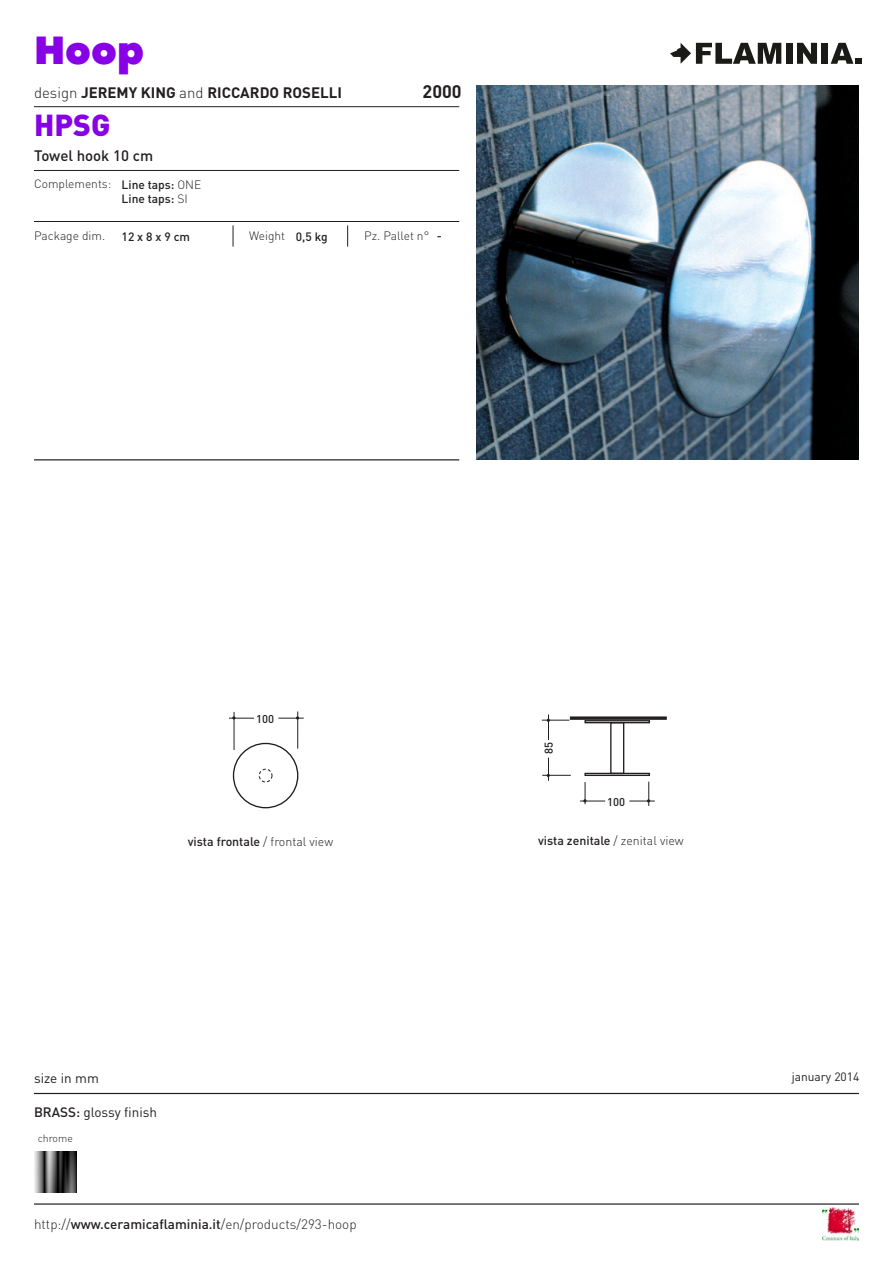
<style>
.page{position:relative;width:893px;height:1263px;background:#fff}
.page>*{position:absolute;margin:0;border:0;box-sizing:border-box;transform-origin:0 0}
.t1{font:800 39px "Avenir Next LT Pro";color:#8800e6}
.t2{font:900 30px "DIN";color:#8800e6}
.t3{font:700 18px "DIN";color:#231f20}
.t4{font:700 15px "DIN";color:#231f20}
.t5{font:500 15px "DIN";color:#231f20}
.t6{font:300 13.5px "DIN";color:#231f20}
.t7{font:13.5px "DIN";color:#231f20}
.t8{font:500 12.3px "DIN";color:#231f20}
.t9{font:300 12px "DIN";color:#231f20}
.t10{font:500 12px/14.4px "DIN";color:#231f20}
.t11{font:12px "DIN";color:#231f20}
.t12{font:500 11.25px "DIN";color:#231f20}
.t13{font:300 10.5px "DIN";color:#231f20}
.s1{font-weight:300}
.s2{font-weight:500}
</style>
<div class="page">
<hr style="left:34px;top:1203px;width:825px;height:2px;background:#231f20">
<img style="left:822px;top:1208px;width:37px;height:32px">
<svg style="left:670px;top:43px;width:111px;height:21px"></svg>
<div style="left:786px;top:43px;width:6px;height:21px;background:#1a1a17"></div>
<svg style="left:797px;top:43px;width:20px;height:21px"></svg>
<div style="left:822px;top:43px;width:6px;height:21px;background:#1a1a17"></div>
<svg style="left:831px;top:43px;width:30px;height:21px"></svg>
<hr style="left:34px;top:459px;width:425px;height:1px;background:#231f20">
<hr style="left:34px;top:106px;width:425px;height:1px;background:#231f20">
<hr style="left:34px;top:170px;width:425px;height:1px;background:#231f20">
<img style="left:476px;top:85px;width:383px;height:374px">
<hr style="left:34px;top:221px;width:425px;height:1px;background:#231f20">
<svg style="left:233px;top:225px;width:1px;height:22px"></svg>
<svg style="left:347px;top:225px;width:1px;height:22px"></svg>
<img style="left:35px;top:1151px;width:42px;height:42px">
<hr style="left:34px;top:1093px;width:825px;height:1px;background:#231f20">
<div style="left:233px;top:743px;width:65px;height:65px;border:1px solid #231f20;border-radius:50%"></div>
<div style="left:584px;top:720px;width:66px;height:3px;border:1px solid #231f20"></div>
<div style="left:584px;top:773px;width:66px;height:3px;border:1px solid #231f20"></div>
<div style="left:610px;top:722px;width:14px;height:52px;border:1px solid #231f20"></div>
<svg style="left:278px;top:716px;width:26px;height:3px"></svg>
<hr style="left:297px;top:711px;width:1px;height:37px;background:#231f20">
<svg style="left:229px;top:716px;width:25px;height:3px"></svg>
<hr style="left:234px;top:712px;width:1px;height:38px;background:#231f20">
<svg style="left:629px;top:782px;width:26px;height:24px"></svg>
<svg style="left:580px;top:782px;width:25px;height:22px"></svg>
<svg style="left:542px;top:714px;width:27px;height:26px"></svg>
<svg style="left:542px;top:758px;width:29px;height:23px"></svg>
<div style="left:259px;top:769px;width:13px;height:13px;border:1px dashed #231f20;border-radius:50%"></div>
<svg style="left:570px;top:716px;width:97px;height:4px"></svg>
<h1 class="t1" style="left:34px;top:26px;width:112px">Hoop</h1>
<p class="t4" style="left:34px;top:82px;width:309px"><span class="s1">design</span> JEREMY KING <span class="s1">and</span> RICCARDO ROSELLI</p>
<h3 class="t3" style="left:423px;top:79px;width:41px">2000</h3>
<h2 class="t2" style="left:34px;top:105px;width:78px">HPSG</h2>
<p class="t5" style="left:34px;top:146px;width:121px">Towel hook 10 cm</p>
<p class="t10" style="left:122px;top:177px;width:81px">Line taps: <span class="s1">One<br></span>Line taps: <span class="s1">SI</span></p>
<p class="t9" style="left:34px;top:177px;width:79px">Complements:</p>
<p class="t9" style="left:34px;top:229px;width:73px">Package dim.</p>
<p class="t10" style="left:122px;top:229px;width:70px">12 x 8 x 9 cm</p>
<p class="t9" style="left:249px;top:229px;width:80px">Weight <span class="s2">0,5 kg</span></p>
<p class="t9" style="left:364px;top:229px;width:79px">Pz. Pallet n° <span class="s2">-</span></p>
<p class="t12" style="left:256px;top:712px;width:19px">100</p>
<p class="t12" style="left:542px;top:754px;width:13px;rotate:-90deg">85</p>
<p class="t12" style="left:607px;top:795px;width:19px">100</p>
<p class="t8" style="left:188px;top:833px;width:147px">vista frontale <span class="s1">/ frontal view</span></p>
<p class="t8" style="left:538px;top:833px;width:147px">vista zenitale <span class="s1">/ zenital view</span></p>
<p class="t7" style="left:34px;top:1069px;width:66px">size in mm</p>
<p class="t11" style="left:792px;top:1069px;width:69px">january 2014</p>
<p class="t7" style="left:34px;top:1103px;width:125px"><span class="s2">BRASS:</span> glossy finish</p>
<p class="t13" style="left:38px;top:1132px;width:37px">chrome</p>
<p class="t6" style="left:34px;top:1216px;width:324px">http://<span class="s2">www.ceramicaflaminia.it</span>/en/products/293-hoop</p>
</div>
